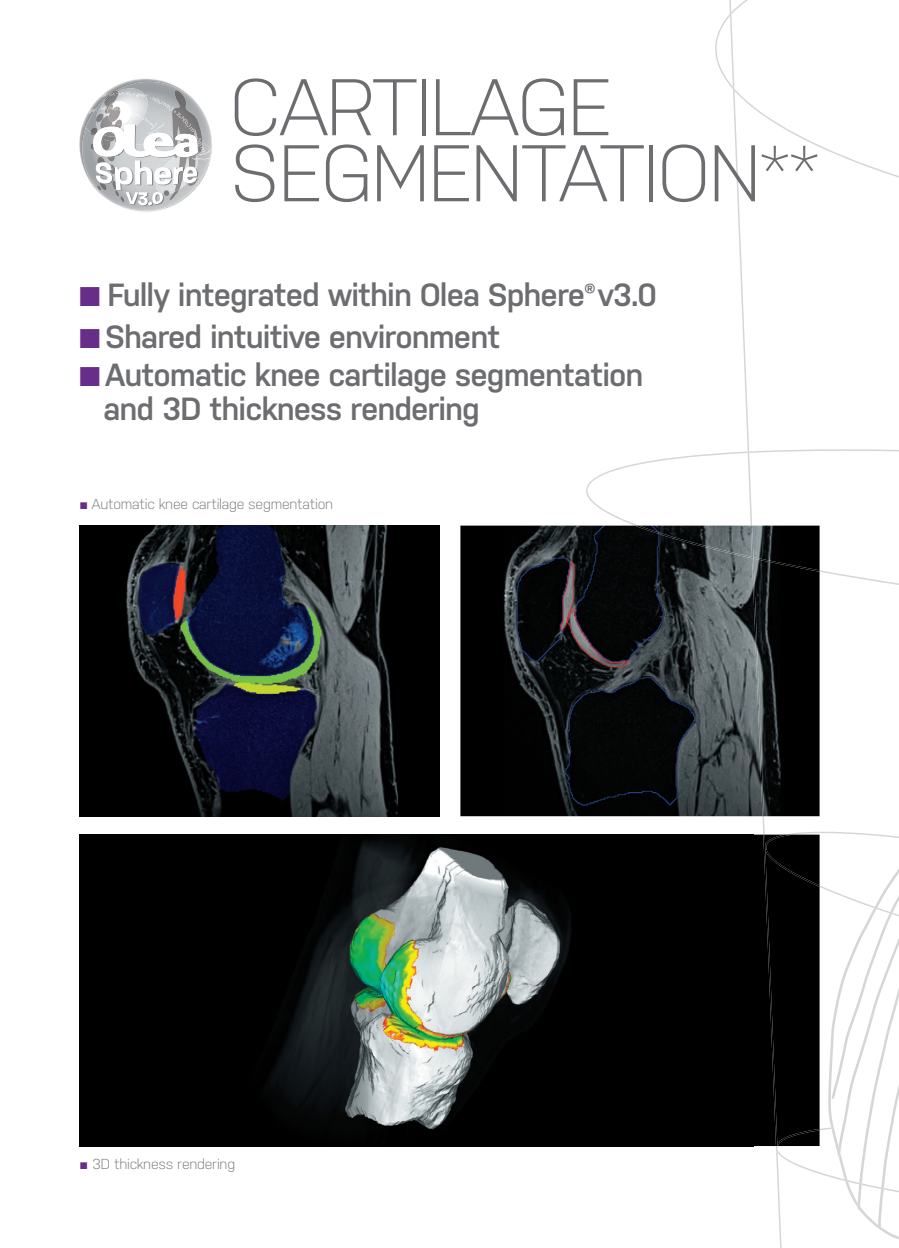
<style>
.page{position:relative;width:899px;height:1248px;background:#fff}
.page>*{position:absolute;margin:0;border:0;box-sizing:border-box;transform-origin:0 0}
.t1{font:300 80px/66px "Nudista";letter-spacing:-.02em;color:#6c6d70}
.t2{font:600 32px/34px "Nudista";letter-spacing:-.03em;color:#6c6d70}
.t3{font:300 14.4px "Nudista";letter-spacing:-.015em;color:#6c6d70}
.s1{font-size:68px}
.s2{color:#672d89}
.s3{font-family:"Arial";font-weight:900;color:#672d89}
</style>
<div class="page">
<svg style="left:586px;top:449px;width:313px;height:136px"></svg>
<svg style="left:715px;top:15px;width:184px;height:163px"></svg>
<svg style="left:729px;top:0;width:52px;height:1247px"></svg>
<svg style="left:775px;top:831px;width:124px;height:408px"></svg>
<svg style="left:79px;top:78px;width:133px;height:134px"></svg>
<img style="left:460px;top:525px;width:359px;height:291px">
<img style="left:634px;top:525px;width:185px;height:46px">
<img style="left:750px;top:525px;width:14px;height:291px">
<img style="left:79px;top:834px;width:740px;height:311px">
<div style="left:777px;top:834px;width:42px;height:52px;background:#000"></div>
<img style="left:777px;top:1128px;width:42px;height:17px">
<img style="left:763px;top:834px;width:14px;height:311px">
<img style="left:79px;top:525px;width:361px;height:291px">
<h1 class="t1" style="left:229px;top:74px;width:591px">CARTILAGE<br>SEGMENTATION<span class="s1">**</span></h1>
<p class="t2" style="left:79px;top:278px;width:579px"><span class="s2">■</span> Fully integrated within Olea Sphere® v3.0</p>
<p class="t2" style="left:79px;top:319px;width:422px"><span class="s2">■</span> Shared intuitive environment</p>
<p class="t2" style="left:103px;top:357px;width:541px;text-indent:-24px"><span class="s2">■</span> Automatic knee cartilage segmentation and 3D thickness rendering</p>
<p class="t3" style="left:79px;top:495px;width:255px"><span class="s3">■</span> Automatic knee cartilage segmentation</p>
<p class="t3" style="left:79px;top:1155px;width:157px"><span class="s3">■</span> 3D thickness rendering</p>
</div>
